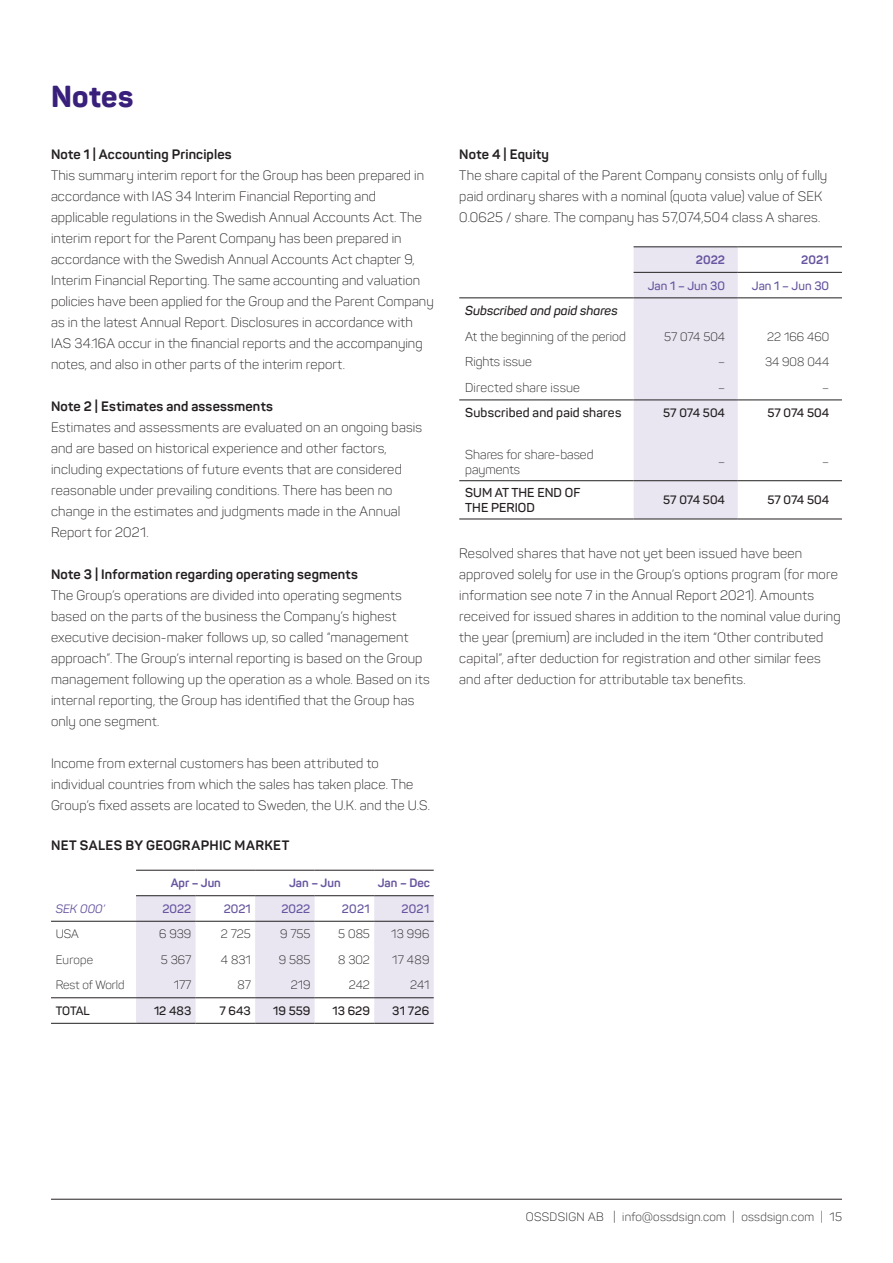
<style>
.page{position:relative;width:893px;height:1263px;background:#fff}
.page>*{position:absolute;margin:0;border:0;box-sizing:border-box;transform-origin:0 0}
.t1{font:800 30px "Panton";letter-spacing:.01em;color:#38207b}
.Brödtext_Light_8_10{font:300 13.5px/21px "Panton";letter-spacing:.01em;color:#231f20}
.Brödtext_Light_8_10-2{font:700 13.5px "Panton";letter-spacing:.015em;color:#231f20}
.t2{font:300 12.75px/15.3px "Panton";color:#231f20}
.t3{font:600 12.75px/15.3px "Panton";letter-spacing:.01em;color:#231f20}
.t4{font:italic 600 12.75px "Panton";color:#231f20}
.t5{font:300 12px "Panton";color:#231f20}
.t6{font:600 12px "Panton";color:#231f20}
.t7{font:300 12px "Panton";letter-spacing:.02em;color:#231f20}
.t8{font:600 12px "Panton";color:#67559f}
.t9{font:700 12px "Panton";color:#67559f}
.t10{font:italic 12px "Panton";color:#67559f}
</style>
<div class="page">
<hr style="left:51px;top:1199px;width:791px;height:1px;background:#231f20">
<svg style="left:136px;top:896px;width:298px;height:127px"></svg>
<hr style="left:136px;top:870px;width:60px;height:1px;background:#231f20">
<hr style="left:196px;top:870px;width:59px;height:1px;background:#231f20">
<hr style="left:255px;top:870px;width:60px;height:1px;background:#231f20">
<hr style="left:315px;top:870px;width:59px;height:1px;background:#231f20">
<hr style="left:374px;top:870px;width:60px;height:1px;background:#231f20">
<hr style="left:136px;top:895px;width:60px;height:1px;background:#231f20">
<hr style="left:196px;top:895px;width:59px;height:1px;background:#231f20">
<hr style="left:255px;top:895px;width:60px;height:1px;background:#231f20">
<hr style="left:315px;top:895px;width:59px;height:1px;background:#231f20">
<hr style="left:374px;top:895px;width:60px;height:1px;background:#231f20">
<hr style="left:51px;top:921px;width:85px;height:1px;background:#231f20">
<hr style="left:136px;top:921px;width:60px;height:1px;background:#231f20">
<hr style="left:196px;top:921px;width:59px;height:1px;background:#231f20">
<hr style="left:255px;top:921px;width:60px;height:1px;background:#231f20">
<hr style="left:315px;top:921px;width:59px;height:1px;background:#231f20">
<hr style="left:374px;top:921px;width:60px;height:1px;background:#231f20">
<hr style="left:51px;top:997px;width:85px;height:1px;background:#231f20">
<hr style="left:136px;top:997px;width:60px;height:1px;background:#231f20">
<hr style="left:196px;top:997px;width:59px;height:1px;background:#231f20">
<hr style="left:255px;top:997px;width:60px;height:1px;background:#231f20">
<hr style="left:315px;top:997px;width:59px;height:1px;background:#231f20">
<hr style="left:374px;top:997px;width:60px;height:1px;background:#231f20">
<hr style="left:51px;top:1023px;width:85px;height:1px;background:#231f20">
<hr style="left:136px;top:1023px;width:60px;height:1px;background:#231f20">
<hr style="left:196px;top:1023px;width:59px;height:1px;background:#231f20">
<hr style="left:255px;top:1023px;width:60px;height:1px;background:#231f20">
<hr style="left:315px;top:1023px;width:59px;height:1px;background:#231f20">
<hr style="left:374px;top:1023px;width:60px;height:1px;background:#231f20">
<div style="left:634px;top:248px;width:104px;height:271px;background:#e9e6f2"></div>
<hr style="left:459px;top:400px;width:175px;height:1px;background:#231f20">
<hr style="left:634px;top:400px;width:104px;height:1px;background:#231f20">
<hr style="left:738px;top:400px;width:104px;height:1px;background:#231f20">
<hr style="left:634px;top:247px;width:104px;height:1px;background:#231f20">
<hr style="left:738px;top:247px;width:104px;height:1px;background:#231f20">
<hr style="left:634px;top:272px;width:104px;height:1px;background:#231f20">
<hr style="left:738px;top:272px;width:104px;height:1px;background:#231f20">
<hr style="left:634px;top:298px;width:104px;height:1px;background:#231f20">
<hr style="left:738px;top:298px;width:104px;height:1px;background:#231f20">
<hr style="left:459px;top:298px;width:175px;height:1px;background:#231f20">
<hr style="left:459px;top:480px;width:175px;height:1px;background:#231f20">
<hr style="left:634px;top:480px;width:104px;height:1px;background:#231f20">
<hr style="left:738px;top:480px;width:104px;height:1px;background:#231f20">
<hr style="left:459px;top:519px;width:175px;height:1px;background:#231f20">
<hr style="left:634px;top:519px;width:104px;height:1px;background:#231f20">
<hr style="left:738px;top:519px;width:104px;height:1px;background:#231f20">
<p class="t1" style="left:51px;top:78px;width:84px">Notes</p>
<p class="Brödtext_Light_8_10-2" style="left:51px;top:146px;width:182px">Note 1 | Accounting Principles</p>
<p class="Brödtext_Light_8_10" style="left:51px;top:165px;width:384px">This summary interim report for the Group has been prepared in accordance with IAS 34 Interim Financial Reporting and applicable regulations in the Swedish Annual Accounts Act. The interim report for the Parent Company has been prepared in accordance with the Swedish Annual Accounts Act chapter 9, Interim Financial Reporting. The same accounting and valuation policies have been applied for the Group and the Parent Company as in the latest Annual Report. Disclosures in accordance with IAS 34.16A occur in the financial reports and the accompanying notes, and also in other parts of the interim report.</p>
<p class="Brödtext_Light_8_10-2" style="left:51px;top:398px;width:223px">Note 2 | Estimates and assessments</p>
<p class="Brödtext_Light_8_10" style="left:51px;top:417px;width:373px">Estimates and assessments are evaluated on an ongoing basis and are based on historical experience and other factors, including expectations of future events that are considered reasonable under prevailing conditions. There has been no change in the estimates and judgments made in the Annual Report for 2021.</p>
<p class="Brödtext_Light_8_10-2" style="left:51px;top:566px;width:308px">Note 3 | Information regarding operating segments</p>
<p class="Brödtext_Light_8_10" style="left:51px;top:585px;width:380px">The Group’s operations are divided into operating segments based on the parts of the business the Company’s highest executive decision-maker follows up, so called “management approach”. The Group’s internal reporting is based on the Group management following up the operation as a whole. Based on its internal reporting, the Group has identified that the Group has only one segment.</p>
<p class="Brödtext_Light_8_10" style="left:51px;top:753px;width:380px">Income from external customers has been attributed to individual countries from which the sales has taken place. The<br>Group’s fixed assets are located to Sweden, the U.K. and the U.S.</p>
<p class="Brödtext_Light_8_10-2" style="left:51px;top:837px;width:240px">NET SALES BY GEOGRAPHIC MARKET</p>
<p class="t9" style="left:171px;top:876px;width:52px">Apr – Jun</p>
<p class="t9" style="left:289px;top:876px;width:53px">Jan – Jun</p>
<p class="t9" style="left:378px;top:876px;width:54px">Jan – Dec</p>
<p class="t10" style="left:56px;top:901px;width:51px">SEK 000’</p>
<p class="t8" style="left:162px;top:901px;width:30px">2022</p>
<p class="t8" style="left:224px;top:901px;width:29px">2021</p>
<p class="t8" style="left:281px;top:901px;width:30px">2022</p>
<p class="t8" style="left:342px;top:901px;width:30px">2021</p>
<p class="t8" style="left:401px;top:901px;width:30px">2021</p>
<p class="t5" style="left:56px;top:927px;width:25px">USA</p>
<p class="t5" style="left:159px;top:927px;width:34px">6 939</p>
<p class="t5" style="left:221px;top:927px;width:32px">2 725</p>
<p class="t5" style="left:280px;top:927px;width:32px">9 755</p>
<p class="t5" style="left:338px;top:927px;width:33px">5 085</p>
<p class="t5" style="left:391px;top:927px;width:40px">13 996</p>
<p class="t5" style="left:56px;top:952px;width:39px">Europe</p>
<p class="t5" style="left:161px;top:952px;width:32px">5 367</p>
<p class="t5" style="left:221px;top:952px;width:31px">4 831</p>
<p class="t5" style="left:279px;top:952px;width:33px">9 585</p>
<p class="t5" style="left:338px;top:952px;width:33px">8 302</p>
<p class="t5" style="left:392px;top:952px;width:39px">17 489</p>
<p class="t5" style="left:56px;top:978px;width:70px">Rest of World</p>
<p class="t5" style="left:174px;top:978px;width:19px">177</p>
<p class="t5" style="left:237px;top:978px;width:15px">87</p>
<p class="t5" style="left:291px;top:978px;width:21px">219</p>
<p class="t5" style="left:349px;top:978px;width:23px">242</p>
<p class="t5" style="left:410px;top:978px;width:21px">241</p>
<p class="t6" style="left:56px;top:1003px;width:36px">TOTAL</p>
<p class="t6" style="left:154px;top:1003px;width:39px">12 483</p>
<p class="t6" style="left:220px;top:1003px;width:33px">7 643</p>
<p class="t6" style="left:273px;top:1003px;width:39px">19 559</p>
<p class="t6" style="left:332px;top:1003px;width:39px">13 629</p>
<p class="t6" style="left:392px;top:1003px;width:39px">31 726</p>
<p class="Brödtext_Light_8_10-2" style="left:459px;top:146px;width:91px">Note 4 | Equity</p>
<p class="Brödtext_Light_8_10" style="left:459px;top:165px;width:370px">The share capital of the Parent Company consists only of fully paid ordinary shares with a nominal (quota value) value of SEK<br>0.0625 / share. The company has 57,074,504 class A shares.</p>
<p class="t9" style="left:696px;top:252px;width:31px">2022</p>
<p class="t9" style="left:801px;top:252px;width:30px">2021</p>
<p class="t8" style="left:648px;top:278px;width:79px">Jan 1 – Jun 30</p>
<p class="t8" style="left:752px;top:278px;width:79px">Jan 1 – Jun 30</p>
<p class="t4" style="left:465px;top:303px;width:154px">Subscribed and paid shares</p>
<p class="t2" style="left:465px;top:329px;width:162px">At the beginning of the period</p>
<p class="t5" style="left:664px;top:329px;width:62px">57 074 504</p>
<p class="t5" style="left:767px;top:329px;width:64px">22 166 460</p>
<p class="t2" style="left:465px;top:354px;width:68px">Rights issue</p>
<p class="t5" style="left:718px;top:355px;width:8px">–</p>
<p class="t5" style="left:765px;top:355px;width:66px">34 908 044</p>
<p class="t2" style="left:465px;top:380px;width:116px">Directed share issue</p>
<p class="t5" style="left:718px;top:380px;width:8px">–</p>
<p class="t5" style="left:822px;top:380px;width:8px">–</p>
<p class="t3" style="left:465px;top:405px;width:158px">Subscribed and paid shares</p>
<p class="t6" style="left:663px;top:405px;width:63px">57 074 504</p>
<p class="t6" style="left:767px;top:405px;width:63px">57 074 504</p>
<p class="t2" style="left:465px;top:446px;width:130px">Shares for share-based payments</p>
<p class="t5" style="left:718px;top:454px;width:8px">–</p>
<p class="t5" style="left:822px;top:454px;width:8px">–</p>
<p class="t3" style="left:465px;top:485px;width:117px">SUM AT THE END OF<br>THE PERIOD</p>
<p class="t6" style="left:663px;top:493px;width:63px">57 074 504</p>
<p class="t6" style="left:767px;top:493px;width:63px">57 074 504</p>
<p class="Brödtext_Light_8_10" style="left:459px;top:543px;width:383px">Resolved shares that have not yet been issued have been approved solely for use in the Group’s options program (for more information see note 7 in the Annual Report 2021). Amounts received for issued shares in addition to the nominal value during the year (premium) are included in the item “Other contributed capital”, after deduction for registration and other similar fees and after deduction for attributable tax benefits.</p>
<p class="t7" style="left:526px;top:1209px;width:318px">OSSDSIGN AB | info@ossdsign.com | ossdsign.com | 15</p>
</div>
